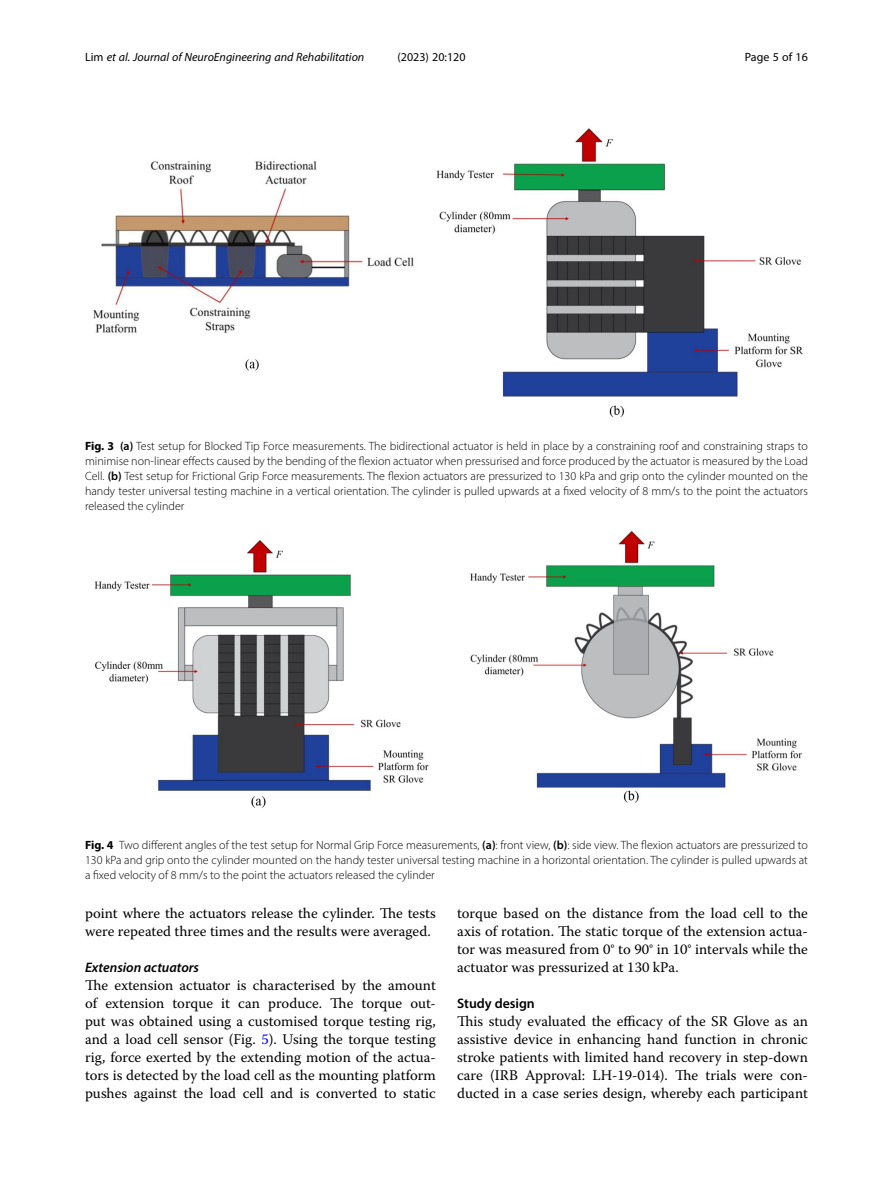
<style>
.page{position:relative;width:893px;height:1191px;background:#fff}
.page>*{position:absolute;margin:0;border:0;box-sizing:border-box;transform-origin:0 0}
.Body_Text{font:14.7px/18px "Warnock Pro";color:#000;text-align:justify}
.Body_Text_Indent{font:14.7px/18px "Warnock Pro";color:#000}
.Head_3{font:italic 600 13.8px "Myriad Pro";color:#000}
.Head_2{font:600 13.8px "Myriad Pro";color:#000}
.Figure_Caption{font:300 12px/15px "Myriad Pro";color:#000;text-align:justify}
.t1{font:italic 12px "Myriad Pro";color:#000}
.t2{font:12px "Myriad Pro";color:#000}
.s1{font-style:normal}
.s2{font-weight:700}
.s3{font-weight:600}
.s4{color:#00f}
</style>
<div class="page">
<img style="left:94px;top:530px;width:708px;height:278px">
<img style="left:93px;top:128px;width:710px;height:290px">
<p class="t1" style="left:85px;top:50px;width:281px"><span class="s1">Lim</span> et al. Journal of NeuroEngineering and Rehabilitation</p>
<p class="t2" style="left:397px;top:50px;width:70px">(2023) 20:120</p>
<p class="t2" style="left:745px;top:50px;width:65px">Page 5 of 16</p>
<p class="Figure_Caption" style="left:85px;top:438px;width:724px"><span class="s2">Fig. 3</span> <span class="s3">(a)</span> Test setup for Blocked Tip Force measurements. The bidirectional actuator is held in place by a constraining roof and constraining straps to minimise non-linear effects caused by the bending of the flexion actuator when pressurised and force produced by the actuator is measured by the Load Cell. <span class="s3">(b)</span> Test setup for Frictional Grip Force measurements. The flexion actuators are pressurized to 130 kPa and grip onto the cylinder mounted on the handy tester universal testing machine in a vertical orientation. The cylinder is pulled upwards at a fixed velocity of 8 mm/s to the point the actuators released the cylinder</p>
<p class="Figure_Caption" style="left:85px;top:837px;width:724px"><span class="s2">Fig. 4</span> Two different angles of the test setup for Normal Grip Force measurements, <span class="s3">(a)</span>: front view, <span class="s3">(b)</span>: side view. The flexion actuators are pressurized to 130 kPa and grip onto the cylinder mounted on the handy tester universal testing machine in a horizontal orientation. The cylinder is pulled upwards at a fixed velocity of 8 mm/s to the point the actuators released the cylinder</p>
<p class="Body_Text_Indent" style="left:85px;top:904px;width:352px">point where the actuators release the cylinder. The tests were repeated three times and the results were averaged.</p>
<p class="Head_3" style="left:85px;top:959px;width:116px">Extension actuators</p>
<p class="Body_Text" style="left:85px;top:976px;width:352px">The extension actuator is characterised by the amount of extension torque it can produce. The torque out&shy;put was obtained using a customised torque testing rig, and a load cell sensor (Fig. <span class="s4">5</span>). Using the torque testing rig, force exerted by the extending motion of the actua&shy;tors is detected by the load cell as the mounting platform pushes against the load cell and is converted to static</p>
<p class="Body_Text" style="left:457px;top:904px;width:352px">torque based on the distance from the load cell to the axis of rotation. The static torque of the extension actua&shy;tor was measured from 0° to 90° in 10° intervals while the actuator was pressurized at 130 kPa.</p>
<p class="Head_2" style="left:457px;top:995px;width:79px">Study design</p>
<p class="Body_Text" style="left:457px;top:1012px;width:352px">This study evaluated the efficacy of the SR Glove as an assistive device in enhancing hand function in chronic stroke patients with limited hand recovery in step-down care (IRB Approval: LH-19-014). The trials were con&shy;ducted in a case series design, whereby each participant</p>
</div>
